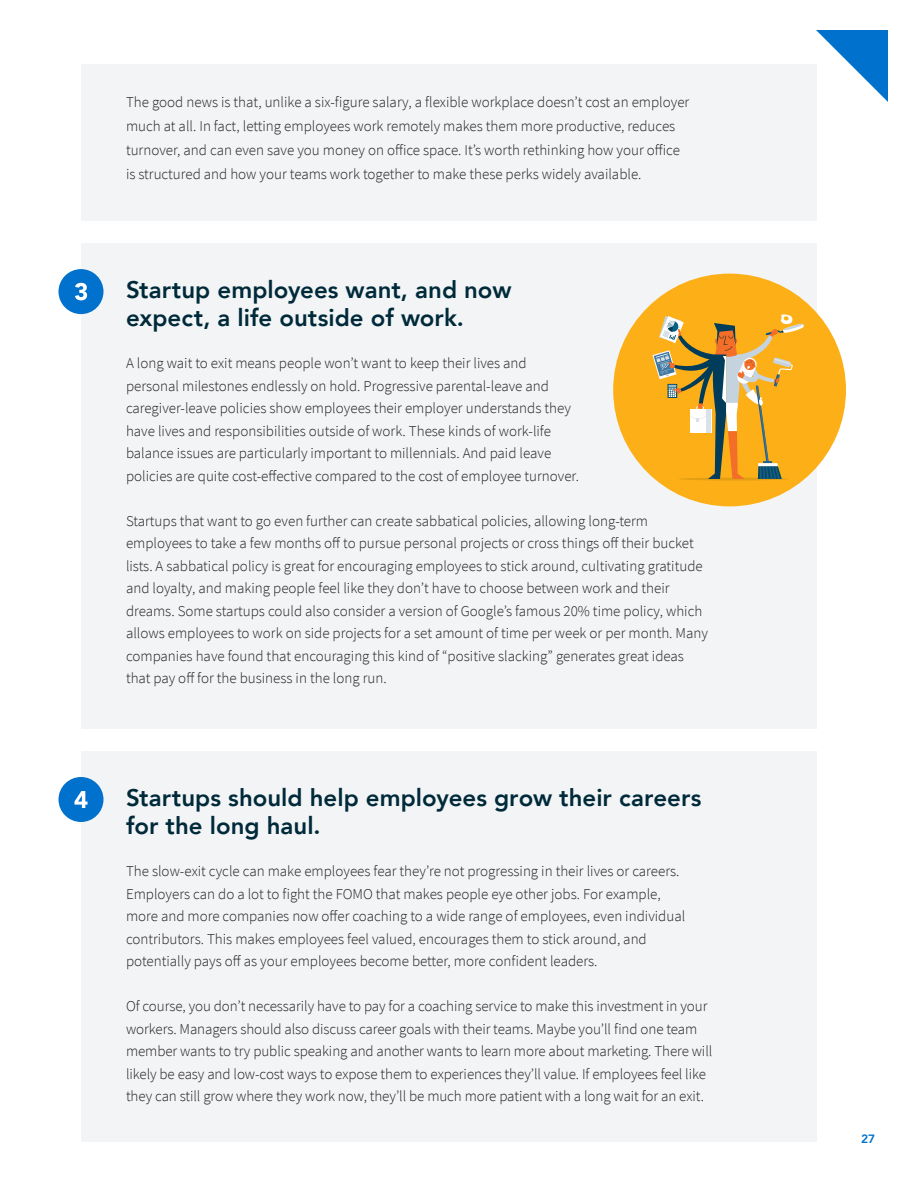
<style>
.page{position:relative;width:918px;height:1188px;background:#fff}
.page>*{position:absolute;margin:0;border:0;box-sizing:border-box;transform-origin:0 0}
.t1{font:800 24px/28.8px "Avenir";color:#002a3a}
.t2{font:300 15px/22.5px "Source Sans Pro";color:#231f20}
.t3{font:800 12px "Avenir";color:#0072ce}
</style>
<div class="page">
<svg style="left:816px;top:30px;width:72px;height:72px"></svg>
<div style="left:81px;top:244px;width:735px;height:485px;background:#f2f4f5"></div>
<div style="left:81px;top:752px;width:735px;height:390px;background:#f2f4f5"></div>
<div style="left:58px;top:269px;width:46px;height:45px;background:#0072ce;border-radius:50%"></div>
<svg style="left:75px;top:283px;width:12px;height:17px"></svg>
<div style="left:58px;top:777px;width:46px;height:45px;background:#0072ce;border-radius:50%"></div>
<svg style="left:74px;top:791px;width:14px;height:17px"></svg>
<div style="left:81px;top:64px;width:735px;height:157px;background:#f2f4f5"></div>
<div style="left:613px;top:274px;width:233px;height:232px;background:#fdaf17;border-radius:50%"></div>
<hr style="left:679px;top:478px;width:109px;height:3px;background:#e39f13;border-radius:50%">
<svg style="left:653px;top:314px;width:151px;height:165px"></svg>
<p class="t2" style="left:126px;top:90px;width:565px;line-height:24px">The good news is that, unlike a six-figure salary, a flexible workplace doesn’t cost an employer much at all. In fact, letting employees work remotely makes them more productive, reduces turnover, and can even save you money on office space. It’s worth rethinking how your office is structured and how your teams work together to make these perks widely available.</p>
<p class="t1" style="left:126px;top:275px;width:387px">Startup employees want, and now expect, a life outside of work.</p>
<p class="t2" style="left:126px;top:352px;width:455px">A long wait to exit means people won’t want to keep their lives and personal milestones endlessly on hold. Progressive parental-leave and caregiver-leave policies show employees their employer understands they have lives and responsibilities outside of work. These kinds of work-life balance issues are particularly important to millennials. And paid leave policies are quite cost-effective compared to the cost of employee turnover.</p>
<p class="t2" style="left:126px;top:510px;width:584px">Startups that want to go even further can create sabbatical policies, allowing long-term employees to take a few months off to pursue personal projects or cross things off their bucket lists. A sabbatical policy is great for encouraging employees to stick around, cultivating gratitude and loyalty, and making people feel like they don’t have to choose between work and their dreams. Some startups could also consider a version of Google’s famous 20% time policy, which allows employees to work on side projects for a set amount of time per week or per month. Many companies have found that encouraging this kind of “positive slacking” generates great ideas that pay off for the business in the long run.</p>
<p class="t1" style="left:126px;top:783px;width:577px">Startups should help employees grow their careers for the long haul.</p>
<p class="t2" style="left:126px;top:860px;width:561px">The slow-exit cycle can make employees fear they’re not progressing in their lives or careers.<br>Employers can do a lot to fight the FOMO that makes people eye other jobs. For example, more and more companies now offer coaching to a wide range of employees, even individual contributors. This makes employees feel valued, encourages them to stick around, and potentially pays off as your employees become better, more confident leaders.</p>
<p class="t2" style="left:126px;top:995px;width:588px">Of course, you don’t necessarily have to pay for a coaching service to make this investment in your workers. Managers should also discuss career goals with their teams. Maybe you’ll find one team member wants to try public speaking and another wants to learn more about marketing. There will likely be easy and low-cost ways to expose them to experiences they’ll value. If employees feel like they can still grow where they work now, they’ll be much more patient with a long wait for an exit.</p>
<p class="t3" style="left:861px;top:1129px;width:16px">27</p>
</div>
